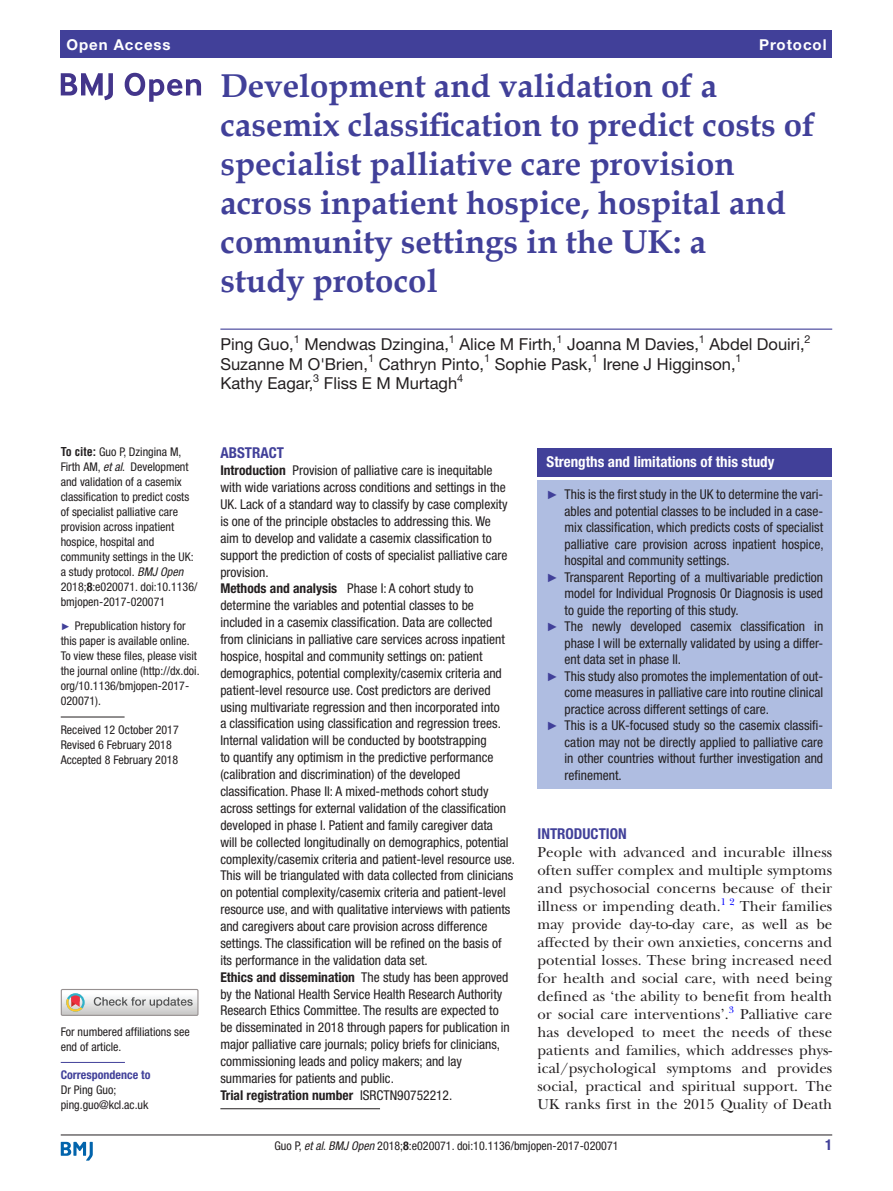
<style>
.page{position:relative;width:893px;height:1191px;background:#fff}
.page>*{position:absolute;margin:0;border:0;box-sizing:border-box;transform-origin:0 0}
.t1{font:700 33px/39px "Book Antiqua";color:#414099}
.t2{font:16.5px "Helvetica Neue LT Std";color:#231f20}
.t3{font:15px/18px "New Baskerville";color:#231f20;text-align:justify}
.t4{font:700 condensed 15px "Helvetica Neue LT Std";color:#fff}
.t5{font:700 condensed 15px "Helvetica Neue LT Std";color:#414099}
.t6{font:700 15px "Helvetica Neue LT Std";letter-spacing:.065em;color:#fff}
.t7{font:condensed 13.5px/16.8px "Helvetica Neue LT Std";color:#231f20}
.t8{font:condensed 12px/15px "Helvetica Neue LT Std";color:#231f20}
.t9{font:700 condensed 12px "Helvetica Neue LT Std";color:#414099}
.t10{font:10.95px "Helvetica Neue LT Std";color:#231f20}
.t11{font:9.9px "New Baskerville";color:#00f}
.s1{font-family:"Helvetica LT Std";font-weight:700}
.s2{font-style:italic}
.s3{font-weight:700}
.s4{font-family:"Arial";font-stretch:normal;font-size:9.75px;color:#414099}
.s5{font-family:"Arial";font-stretch:normal;font-size:12px;color:#414099}
</style>
<div class="page">
<hr style="left:61px;top:1134px;width:771px;height:1px;background:#231f20">
<svg style="left:61px;top:1141px;width:32px;height:19px"></svg>
<div style="left:61px;top:31px;width:771px;height:27px;background:#414099"></div>
<hr style="left:220px;top:328px;width:612px;height:2px;background:#414099">
<hr style="left:61px;top:716px;width:64px;height:1px;background:#231f20">
<hr style="left:61px;top:1062px;width:64px;height:1px;background:#414099">
<svg style="left:61px;top:73px;width:52px;height:27px"></svg>
<svg style="left:125px;top:73px;width:76px;height:29px"></svg>
<div style="left:61px;top:989px;width:138px;height:27px;border:1px solid #969090"></div>
<svg style="left:61px;top:989px;width:137px;height:26px"></svg>
<hr style="left:220px;top:1108px;width:160px;height:1px;background:#231f20">
<div style="left:538px;top:448px;width:294px;height:28px;background:#414099"></div>
<div style="left:538px;top:480px;width:294px;height:308px;background:#afbde1"></div>
<p class="t6" style="left:66px;top:35px;width:106px">Open Access</p>
<p class="t6" style="left:759px;top:35px;width:69px">Protocol</p>
<h1 class="t1" style="left:220px;top:66px;width:596px">Development and validation of a casemix classification to predict costs of specialist palliative care provision across inpatient hospice, hospital and community settings in the UK: a<br>study protocol</h1>
<p class="t2" style="left:220px;top:335px;width:75px">Ping Guo,</p>
<p class="t10" style="left:294px;top:332px;width:8px">1</p>
<p class="t2" style="left:304px;top:335px;width:146px">Mendwas Dzingina,</p>
<p class="t10" style="left:449px;top:332px;width:8px">1</p>
<p class="t2" style="left:460px;top:335px;width:98px">Alice M Firth,</p>
<p class="t10" style="left:556px;top:332px;width:8px">1</p>
<p class="t2" style="left:567px;top:335px;width:133px">Joanna M Davies,</p>
<p class="t10" style="left:699px;top:332px;width:8px">1</p>
<p class="t2" style="left:710px;top:335px;width:97px">Abdel Douiri,</p>
<p class="t10" style="left:805px;top:332px;width:8px">2</p>
<p class="t2" style="left:220px;top:354px;width:149px">Suzanne M O'Brien,</p>
<p class="t10" style="left:368px;top:352px;width:8px">1</p>
<p class="t2" style="left:379px;top:354px;width:107px">Cathryn Pinto,</p>
<p class="t10" style="left:484px;top:352px;width:8px">1</p>
<p class="t2" style="left:495px;top:354px;width:99px">Sophie Pask,</p>
<p class="t10" style="left:592px;top:352px;width:8px">1</p>
<p class="t2" style="left:603px;top:354px;width:134px">Irene J Higginson,</p>
<p class="t10" style="left:736px;top:352px;width:8px">1</p>
<p class="t2" style="left:220px;top:374px;width:94px">Kathy Eagar,</p>
<p class="t10" style="left:313px;top:371px;width:8px">3</p>
<p class="t2" style="left:324px;top:374px;width:135px">Fliss E M Murtagh</p>
<p class="t10" style="left:457px;top:371px;width:8px">4</p>
<p class="t8" style="left:61px;top:444px;width:138px"><span class="s1">To cite:</span> Guo P, Dzingina M,<br>Firth AM, <span class="s2">et al</span>. Development and validation of a casemix classification to predict costs of specialist palliative care provision across inpatient hospice, hospital and community settings in the UK: a study protocol. <span class="s2">BMJ Open<br></span>2018;<span class="s3">8</span>:e020071. doi:10.1136/ bmjopen-2017-020071</p>
<p class="t8" style="left:61px;top:618px;width:140px"><span class="s4">►</span> Prepublication history for this paper is available online.<br>To view these files, please visit the journal online (http://dx.doi. org/10.1136/bmjopen-2017-<br>020071).</p>
<p class="t8" style="left:61px;top:722px;width:120px">Received 12 October 2017<br>Revised 6 February 2018<br>Accepted 8 February 2018</p>
<p class="t8" style="left:61px;top:1024px;width:130px">For numbered affiliations see end of article.</p>
<p class="t9" style="left:61px;top:1067px;width:91px">Correspondence to</p>
<p class="t8" style="left:61px;top:1082px;width:89px">Dr Ping Guo; ping.guo@kcl.ac.uk</p>
<p class="t5" style="left:220px;top:444px;width:65px">Abstract</p>
<p class="t7" style="left:220px;top:462px;width:296px"><span class="s3">Introduction</span> Provision of palliative care is inequitable with wide variations across conditions and settings in the UK. Lack of a standard way to classify by case complexity is one of the principle obstacles to addressing this. We<br>aim to develop and validate a casemix classification to support the prediction of costs of specialist palliative care provision.<br><span class="s3">Methods and analysis</span> Phase I: A cohort study to determine the variables and potential classes to be included in a casemix classification. Data are collected from clinicians in palliative care services across inpatient hospice, hospital and community settings on: patient demographics, potential complexity/casemix criteria and patient-level resource use. Cost predictors are derived using multivariate regression and then incorporated into<br>a classification using classification and regression trees.<br>Internal validation will be conducted by bootstrapping<br>to quantify any optimism in the predictive performance (calibration and discrimination) of the developed classification. Phase II: A mixed-methods cohort study across settings for external validation of the classification developed in phase I. Patient and family caregiver data<br>will be collected longitudinally on demographics, potential complexity/casemix criteria and patient-level resource use.<br>This will be triangulated with data collected from clinicians on potential complexity/casemix criteria and patient-level resource use, and with qualitative interviews with patients and caregivers about care provision across difference settings. The classification will be refined on the basis of its performance in the validation data set.<br><span class="s3">Ethics and dissemination</span> The study has been approved by the National Health Service Health Research Authority Research Ethics Committee. The results are expected to<br>be disseminated in 2018 through papers for publication in major palliative care journals; policy briefs for clinicians, commissioning leads and policy makers; and lay summaries for patients and public.<br><span class="s3">Trial registration number</span> ISRCTN90752212.</p>
<p class="t4" style="left:547px;top:453px;width:229px">Strengths and limitations of this study</p>
<p class="t7" style="left:547px;top:486px;width:278px"><span class="s5">►</span> This is the first study in the UK to determine the vari-</p>
<p class="t7" style="left:565px;top:502px;width:260px">ables and potential classes to be included in a case-</p>
<p class="t7" style="left:565px;top:519px;width:260px">mix classification, which predicts costs of specialist</p>
<p class="t7" style="left:565px;top:535px;width:261px">palliative care provision across inpatient hospice,</p>
<p class="t7" style="left:565px;top:552px;width:167px">hospital and community settings.</p>
<p class="t7" style="left:547px;top:568px;width:278px"><span class="s5">►</span> Transparent Reporting of a multivariable prediction</p>
<p class="t7" style="left:565px;top:585px;width:260px">model for Individual Prognosis Or Diagnosis is used</p>
<p class="t7" style="left:565px;top:601px;width:176px">to guide the reporting of this study.</p>
<p class="t7" style="left:547px;top:618px;width:278px"><span class="s5">►</span> The newly developed casemix classification in</p>
<p class="t7" style="left:565px;top:634px;width:260px">phase I will be externally validated by using a differ-</p>
<p class="t7" style="left:565px;top:651px;width:118px">ent data set in phase II.</p>
<p class="t7" style="left:547px;top:667px;width:278px"><span class="s5">►</span> This study also promotes the implementation of out-</p>
<p class="t7" style="left:565px;top:684px;width:260px">come measures in palliative care into routine clinical</p>
<p class="t7" style="left:565px;top:700px;width:206px">practice across different settings of care.</p>
<p class="t7" style="left:547px;top:717px;width:278px"><span class="s5">►</span> This is a UK-focused study so the casemix classifi-</p>
<p class="t7" style="left:565px;top:733px;width:260px">cation may not be directly applied to palliative care</p>
<p class="t7" style="left:565px;top:750px;width:260px">in other countries without further investigation and</p>
<p class="t7" style="left:565px;top:766px;width:59px">refinement.</p>
<p class="t5" style="left:538px;top:825px;width:91px">Introduction</p>
<p class="t3" style="left:538px;top:843px;width:296px">People with advanced and incurable illness often suffer complex and multiple symptoms and psychosocial concerns because of their illness or impending death.</p>
<p class="t11" style="left:721px;top:895px;width:15px">1 2</p>
<p class="t3" style="left:538px;top:897px;width:296px;text-indent:202px">Their families may provide day-to-day care, as well as be affected by their own anxieties, concerns and potential losses. These bring increased need for health and social care, with need being defined as ‘the ability to benefit from health or social care interventions’.<sup>3</sup> Palliative care has developed to meet the needs of these patients and families, which addresses phys&shy;ical/psychological symptoms and provides social, practical and spiritual support. The UK ranks first in the 2015 Quality of Death</p>
<p class="t8" style="left:274px;top:1137px;width:346px">Guo P, <span class="s2">et al</span>. <span class="s2">BMJ Open</span> 2018;<span class="s3">8</span>:e020071. doi:10.1136/bmjopen-2017-020071</p>
<p class="t5" style="left:825px;top:1135px;width:9px">1</p>
</div>
